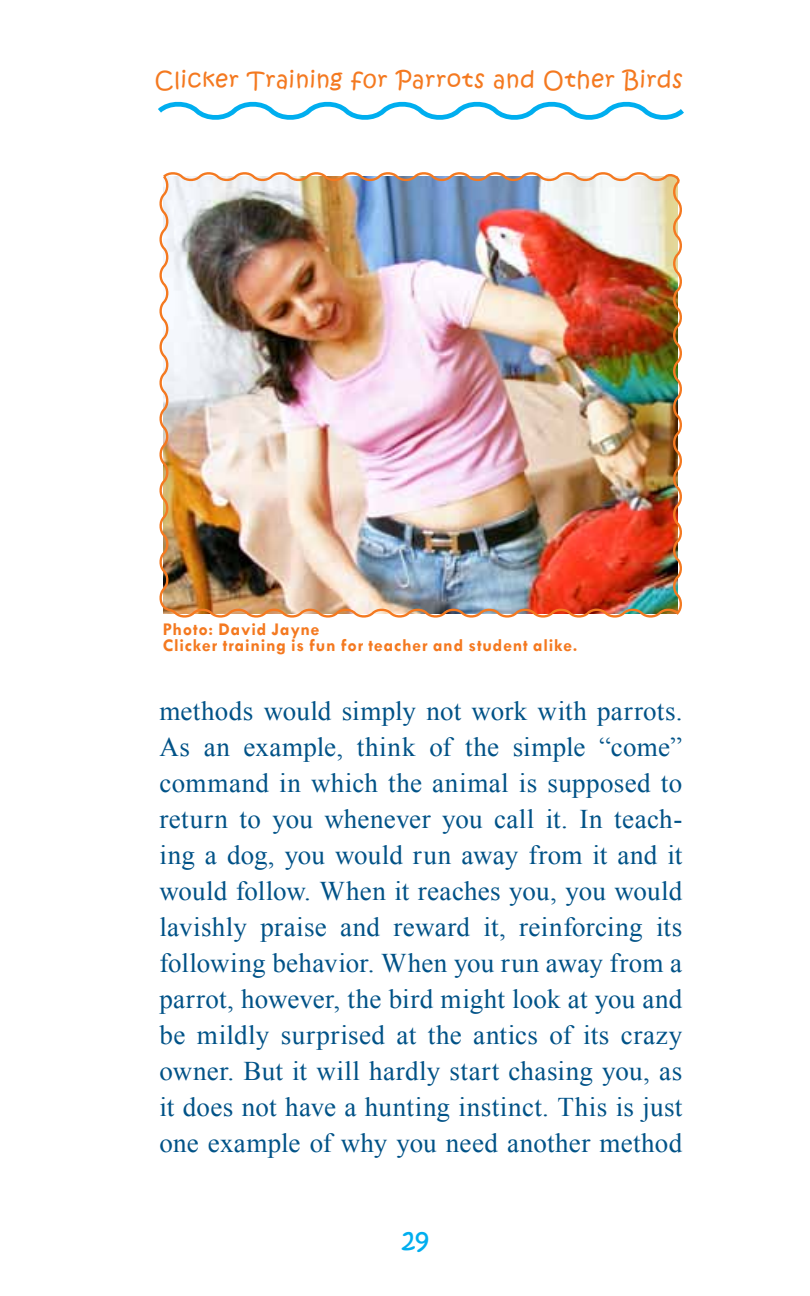
<style>
.page{position:relative;width:810px;height:1296px;background:#fff}
.page>*{position:absolute;margin:0;border:0;box-sizing:border-box;transform-origin:0 0}
.t1{font:27px/36px "Times New Roman";letter-spacing:.01em;color:#005287;text-align:justify}
.t2{font:27px "Kristen ITC";color:#00aeef}
.t3{font:22.5px "Kristen ITC";letter-spacing:.035em;color:#f47920}
.t4{font:700 18px/15.8px "Tw Cen";letter-spacing:.04em;color:#f47920}
</style>
<div class="page">
<svg style="left:158px;top:101px;width:526px;height:19px"></svg>
<img style="left:159px;top:172px;width:523px;height:446px">
<p class="t3" style="left:155px;top:65px;width:529px">Clicker Training f0r Parrots and Other Birds</p>
<p class="t4" style="left:163px;top:621px;width:416px">Photo: David Jayne<br>Clicker training is fun for teacher and student alike.</p>
<p class="t1" style="left:159px;top:693px;width:525px">methods would simply not work with parrots.<br>As an example, think of the simple “come” command in which the animal is supposed to return to you whenever you call it. In teach&shy;ing a dog, you would run away from it and it would follow. When it reaches you, you would lavishly praise and reward it, reinforcing its following behavior. When you run away from a parrot, however, the bird might look at you and be mildly surprised at the antics of its crazy owner. But it will hardly start chasing you, as it does not have a hunting instinct. This is just one example of why you need another method</p>
<p class="t2" style="left:402px;top:1222px;width:29px">29</p>
</div>
